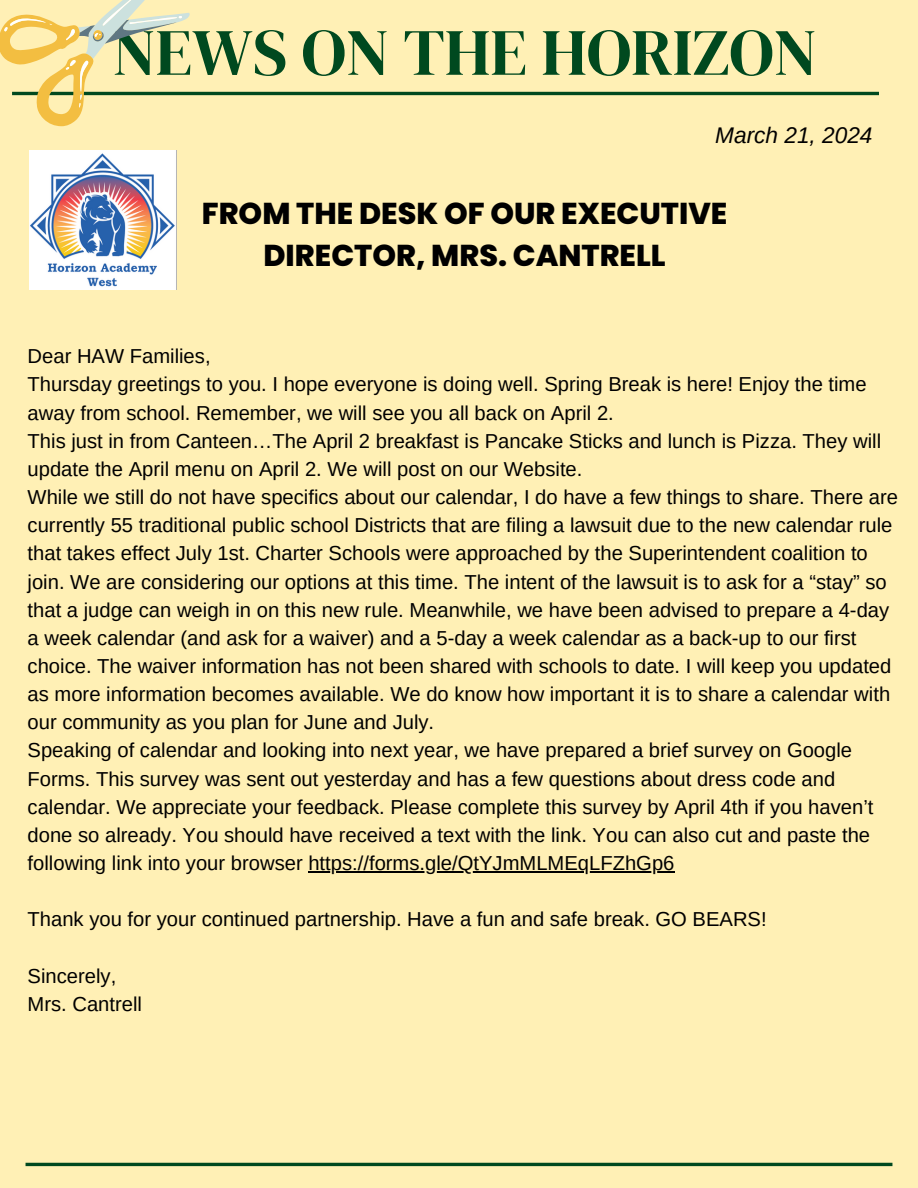
<style>
.page{position:relative;width:918px;height:1188px;background:#fff0b5}
.page>*{position:absolute;margin:0;border:0;box-sizing:border-box;transform-origin:0 0}
.t1{font:66px "DM Serif Display";color:#00491f}
.t2{font:800 30.15px/41.7px "Poppins";color:#000;text-align:center}
.t3{font:italic 22.65px "Arimo";color:#000}
.t4{font:20.25px/28.2px "Arimo";color:#000}
</style>
<div class="page">
<hr style="left:12px;top:92px;width:867px;height:3px;background:#00491f">
<img style="left:29px;top:150px;width:148px;height:140px">
<hr style="left:26px;top:1163px;width:866px;height:3px;background:#00491f">
<svg style="left:0;top:0;width:190px;height:126px"></svg>
<hr style="left:308px;top:871px;width:367px;height:1px;background:#000">
<h1 class="t1" style="left:112px;top:6px;width:706px">NEWS ON THE HORIZON</h1>
<h3 class="t3" style="left:715px;top:123px;width:159px">March 21, 2024</h3>
<p class="t2" style="left:202px;top:193px;width:527px">FROM THE DESK OF OUR EXECUTIVE<br>DIRECTOR, MRS. CANTRELL</p>
<h2 class="t4" style="left:28px;top:342px;width:185px">Dear HAW Families,</h2>
<p class="t4" style="left:28px;top:370px;width:841px">Thursday greetings to you. I hope everyone is doing well. Spring Break is here! Enjoy the time away from school. Remember, we will see you all back on April 2.</p>
<p class="t4" style="left:28px;top:427px;width:855px">This just in from Canteen…The April 2 breakfast is Pancake Sticks and lunch is Pizza. They will update the April menu on April 2. We will post on our Website.</p>
<p class="t4" style="left:28px;top:483px;width:872px">While we still do not have specifics about our calendar, I do have a few things to share. There are currently 55 traditional public school Districts that are filing a lawsuit due to the new calendar rule that takes effect July 1st. Charter Schools were approached by the Superintendent coalition to join. We are considering our options at this time. The intent of the lawsuit is to ask for a “stay” so that a judge can weigh in on this new rule. Meanwhile, we have been advised to prepare a 4-day a week calendar (and ask for a waiver) and a 5-day a week calendar as a back-up to our first choice. The waiver information has not been shared with schools to date. I will keep you updated as more information becomes available. We do know how important it is to share a calendar with our community as you plan for June and July.</p>
<p class="t4" style="left:28px;top:736px;width:847px">Speaking of calendar and looking into next year, we have prepared a brief survey on Google Forms. This survey was sent out yesterday and has a few questions about dress code and calendar. We appreciate your feedback. Please complete this survey by April 4th if you haven’t done so already. You should have received a text with the link. You can also cut and paste the following link into your browser https://forms.gle/QtYJmMLMEqLFZhGp6</p>
<p class="t4" style="left:28px;top:905px;width:741px">Thank you for your continued partnership. Have a fun and safe break. GO BEARS!</p>
<p class="t4" style="left:28px;top:962px;width:116px">Sincerely,<br>Mrs. Cantrell</p>
</div>
